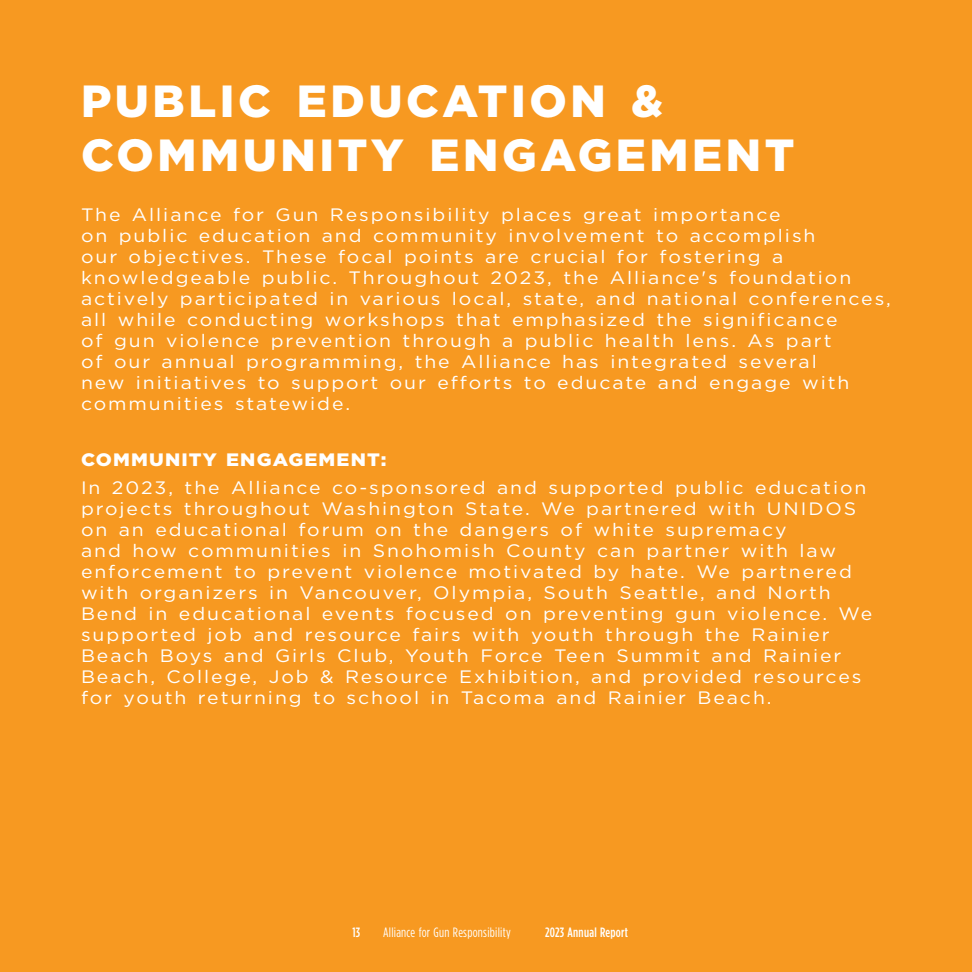
<style>
.page{position:relative;width:972px;height:972px;background:#f79921}
.page>*{position:absolute;margin:0;border:0;box-sizing:border-box;transform-origin:0 0}
.t1{font:900 45px "Gotham";letter-spacing:.08em;color:#fff}
.Paragraph_Style_1{font:18px/21px "Gotham";letter-spacing:.1em;color:#fff;scale:1.08 1}
.Paragraph_Style_1-2{font:900 18px "Gotham";letter-spacing:.06em;color:#fff;scale:1.08 1}
.t2{font:13.5px "Gotham Condensed";letter-spacing:.02em;color:#fff}
.t3{font:500 13.5px "Gotham Condensed";letter-spacing:.02em;color:#fff}
</style>
<div class="page">
<p class="t1" style="left:81px;top:70px;width:584px">PUBLIC EDUCATION &amp;</p>
<p class="t1" style="left:81px;top:124px;width:715px">COMMUNITY ENGAGEMENT</p>
<p class="Paragraph_Style_1" style="left:81px;top:204px;width:752px">The Alliance for Gun Responsibility places great importance<br>on public education and community involvement to accomplish<br>our objectives. These focal points are crucial for fostering a knowledgeable public. Throughout 2023, the Alliance's foundation actively participated in various local, state, and national conferences, all while conducting workshops that emphasized the significance<br>of gun violence prevention through a public health lens. As part<br>of our annual programming, the Alliance has integrated several<br>new initiatives to support our efforts to educate and engage with communities statewide.</p>
<p class="Paragraph_Style_1-2" style="left:81px;top:447px;width:285px">COMMUNITY ENGAGEMENT:</p>
<p class="Paragraph_Style_1" style="left:81px;top:476px;width:734px">In 2023, the Alliance co-sponsored and supported public education projects throughout Washington State. We partnered with UNIDOS on an educational forum on the dangers of white supremacy<br>and how communities in Snohomish County can partner with law enforcement to prevent violence motivated by hate. We partnered with organizers in Vancouver, Olympia, South Seattle, and North Bend in educational events focused on preventing gun violence. We supported job and resource fairs with youth through the Rainier Beach Boys and Girls Club, Youth Force Teen Summit and Rainier Beach, College, Job &amp; Resource Exhibition, and provided resources for youth returning to school in Tacoma and Rainier Beach.</p>
<p class="t3" style="left:353px;top:924px;width:9px">13</p>
<p class="t2" style="left:383px;top:924px;width:129px">Alliance for Gun Responsibility</p>
<p class="t3" style="left:545px;top:924px;width:85px">2023 Annual Report</p>
</div>
